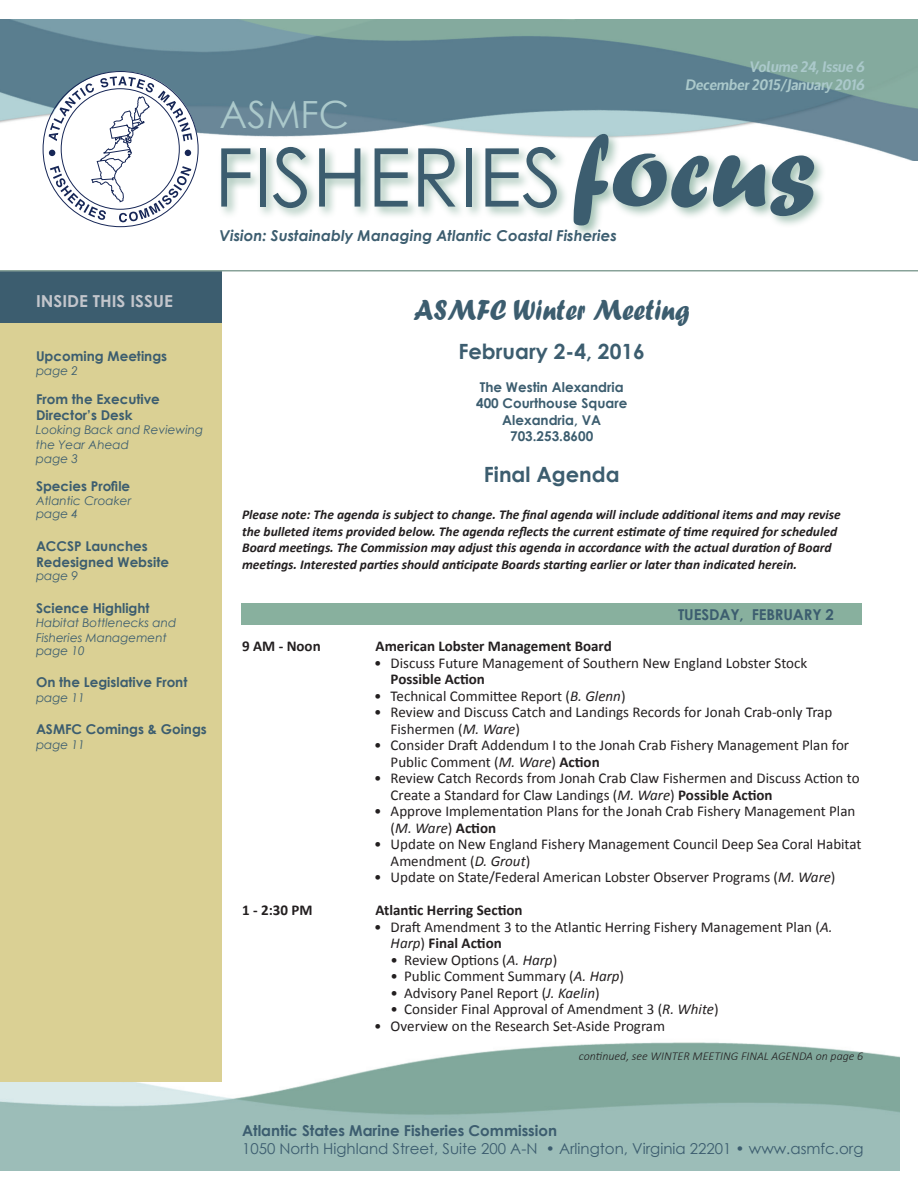
<style>
.page{position:relative;width:918px;height:1188px;background:#fff}
.page>*{position:absolute;margin:0;border:0;box-sizing:border-box;transform-origin:0 0}
.t1{font:81px "Century Gothic";color:#3c5d6f}
.t2{font:37.5px "Century Gothic";color:#abc9cb}
.t3{font:30px "Forte";color:#3c5d6f;scale:.9 1}
.t4{font:700 21px "Century Gothic";color:#3c5d6f}
.t5{font:700 16.5px "Century Gothic";color:#c3c6cc;scale:1.04 1}
.t6{font:15px/16.5px "Calibri";color:#231f20}
.t7{font:700 15px "Calibri";color:#231f20}
.t8{font:15px "Century Gothic";color:#3c5d6f}
.t9{font:700 15px "Century Gothic";color:#3c5d6f}
.t10{font:italic 700 15px "Century Gothic";color:#3c5d6f}
.t11{font:italic 700 15px/18px "Oxygen";color:#abc9cb;text-align:right}
.t12{font:italic 700 13.5px/16.5px "Calibri";color:#231f20}
.t13{font:700 13.5px/16.4px "Century Gothic";color:#3c5d6f}
.t14{font:italic 12px/14.4px "Century Gothic";color:#3c5d6f}
.t15{font:italic 300 12px "Calibri";color:#231f20}
.s1{font-family:"Forte";font-size:108px}
.s2{font-style:italic}
.s3{font-weight:700}
</style>
<div class="page">
<img style="left:0;top:19px;width:918px;height:141px">
<div style="left:0;top:271px;width:221px;height:53px;background:#3c5d6f"></div>
<hr style="left:0;top:270px;width:918px;height:2px;background:#88a299">
<div style="left:218px;top:131px;width:608px;height:108px;background:#88b09e;opacity:.75"></div>
<div style="left:0;top:324px;width:221px;height:758px;background:#dad094"></div>
<svg style="left:45px;top:71px;width:153px;height:153px"></svg>
<svg style="left:49px;top:76px;width:143px;height:146px"></svg>
<div style="left:241px;top:603px;width:621px;height:21px;background:#88b09e"></div>
<p class="t11" style="left:685px;top:59px;width:180px">Volume 24, Issue 6<br>December 2015/January 2016</p>
<h2 class="t2" style="left:220px;top:88px;width:131px">ASMFC</h2>
<h1 class="t1" style="left:214px;top:121px;width:603px">FISHERIES<span class="s1">focus</span></h1>
<p class="t10" style="left:220px;top:224px;width:399px">Vision: Sustainably Managing Atlantic Coastal Fisheries</p>
<p class="t5" style="left:36px;top:289px;width:133px">INSIDE THIS ISSUE</p>
<p class="t13" style="left:36px;top:347px;width:133px">Upcoming Meetings</p>
<p class="t14" style="left:36px;top:364px;width:44px">page 2</p>
<p class="t13" style="left:36px;top:390px;width:125px">From the Executive<br>Director’s Desk</p>
<p class="t14" style="left:36px;top:423px;width:169px">Looking Back and Reviewing the Year Ahead<br>page 3</p>
<p class="t13" style="left:36px;top:478px;width:96px">Species Profile</p>
<p class="t14" style="left:36px;top:494px;width:97px;line-height:13.5px">Atlantic Croaker page 4</p>
<p class="t13" style="left:36px;top:537px;width:135px">ACCSP Launches<br>Redesigned Website</p>
<p class="t14" style="left:36px;top:569px;width:44px">page 9</p>
<p class="t13" style="left:36px;top:599px;width:115px">Science Highlight</p>
<p class="t14" style="left:36px;top:616px;width:142px;line-height:14px">Habitat Bottlenecks and<br>Fisheries Management page 10</p>
<p class="t13" style="left:36px;top:674px;width:153px">On the Legislative Front</p>
<p class="t14" style="left:36px;top:690px;width:50px">page 11</p>
<p class="t13" style="left:36px;top:721px;width:172px">ASMFC Comings &amp; Goings</p>
<p class="t14" style="left:36px;top:737px;width:50px">page 11</p>
<h3 class="t3" style="left:414px;top:293px;width:308px">ASMFC Winter Meeting</h3>
<h3 class="t4" style="left:458px;top:336px;width:188px">February 2-4, 2016</h3>
<p class="t13" style="left:476px;top:378px;width:153px;text-align:center">The Westin Alexandria<br>400 Courthouse Square<br>Alexandria, VA<br>703.253.8600</p>
<h3 class="t4" style="left:484px;top:459px;width:137px">Final Agenda</h3>
<p class="t12" style="left:242px;top:506px;width:600px">Please note: The agenda is subject to change. The final agenda will include additional items and may revise the bulleted items provided below. The agenda reflects the current estimate of time required for scheduled Board meetings. The Commission may adjust this agenda in accordance with the actual duration of Board meetings. Interested parties should anticipate Boards starting earlier or later than indicated herein.</p>
<p class="t9" style="left:678px;top:603px;width:157px">TUESDAY, FEBRUARY 2</p>
<p class="t7" style="left:242px;top:637px;width:80px">9 AM - Noon</p>
<p class="t7" style="left:376px;top:637px;width:238px">American Lobster Management Board</p>
<p class="t6" style="left:374px;top:655px;width:435px">• Discuss Future Management of Southern New England Lobster Stock</p>
<p class="t7" style="left:391px;top:670px;width:96px">Possible Action</p>
<p class="t6" style="left:374px;top:688px;width:253px">• Technical Committee Report (<span class="s2">B. Glenn</span>)</p>
<p class="t6" style="left:391px;top:704px;width:443px;text-indent:-16px">• Review and Discuss Catch and Landings Records for Jonah Crab-only Trap<br>Fishermen (<span class="s2">M. Ware</span>)</p>
<p class="t6" style="left:391px;top:737px;width:460px;text-indent:-16px">• Consider Draft Addendum I to the Jonah Crab Fishery Management Plan for<br>Public Comment (<span class="s2">M. Ware</span>) <span class="s3">Action</span></p>
<p class="t6" style="left:391px;top:770px;width:471px;text-indent:-16px">• Review Catch Records from Jonah Crab Claw Fishermen and Discuss Action to<br>Create a Standard for Claw Landings (<span class="s2">M. Ware</span>) <span class="s3">Possible Action</span></p>
<p class="t6" style="left:391px;top:803px;width:466px;text-indent:-16px">• Approve Implementation Plans for the Jonah Crab Fishery Management Plan (<span class="s2">M. Ware</span>) <span class="s3">Action</span></p>
<p class="t6" style="left:391px;top:836px;width:472px;text-indent:-16px">• Update on New England Fishery Management Council Deep Sea Coral Habitat<br>Amendment (<span class="s2">D. Grout</span>)</p>
<p class="t6" style="left:374px;top:869px;width:463px">• Update on State/Federal American Lobster Observer Programs (<span class="s2">M. Ware</span>)</p>
<p class="t7" style="left:242px;top:901px;width:72px">1 - 2:30 PM</p>
<p class="t7" style="left:376px;top:901px;width:148px">Atlantic Herring Section</p>
<p class="t6" style="left:391px;top:919px;width:443px;text-indent:-16px">• Draft Amendment 3 to the Atlantic Herring Fishery Management Plan (<span class="s2">A.<br>Harp</span>) <span class="s3">Final Action</span></p>
<p class="t6" style="left:391px;top:952px;width:168px">• Review Options (<span class="s2">A. Harp</span>)</p>
<p class="t6" style="left:391px;top:968px;width:235px">• Public Comment Summary (<span class="s2">A. Harp</span>)</p>
<p class="t6" style="left:391px;top:985px;width:210px">• Advisory Panel Report (<span class="s2">J. Kaelin</span>)</p>
<p class="t6" style="left:391px;top:1001px;width:330px">• Consider Final Approval of Amendment 3 (<span class="s2">R. White</span>)</p>
<p class="t6" style="left:374px;top:1018px;width:292px">• Overview on the Research Set-Aside Program</p>
<p class="t15" style="left:579px;top:1048px;width:286px">continued, see WINTER MEETING FINAL AGENDA on page 6</p>
<p class="t9" style="left:242px;top:1119px;width:316px">Atlantic States Marine Fisheries Commission</p>
<p class="t8" style="left:242px;top:1138px;width:623px">1050 North Highland Street, Suite 200 A-N • Arlington, Virginia 22201 • www.asmfc.org</p>
</div>
